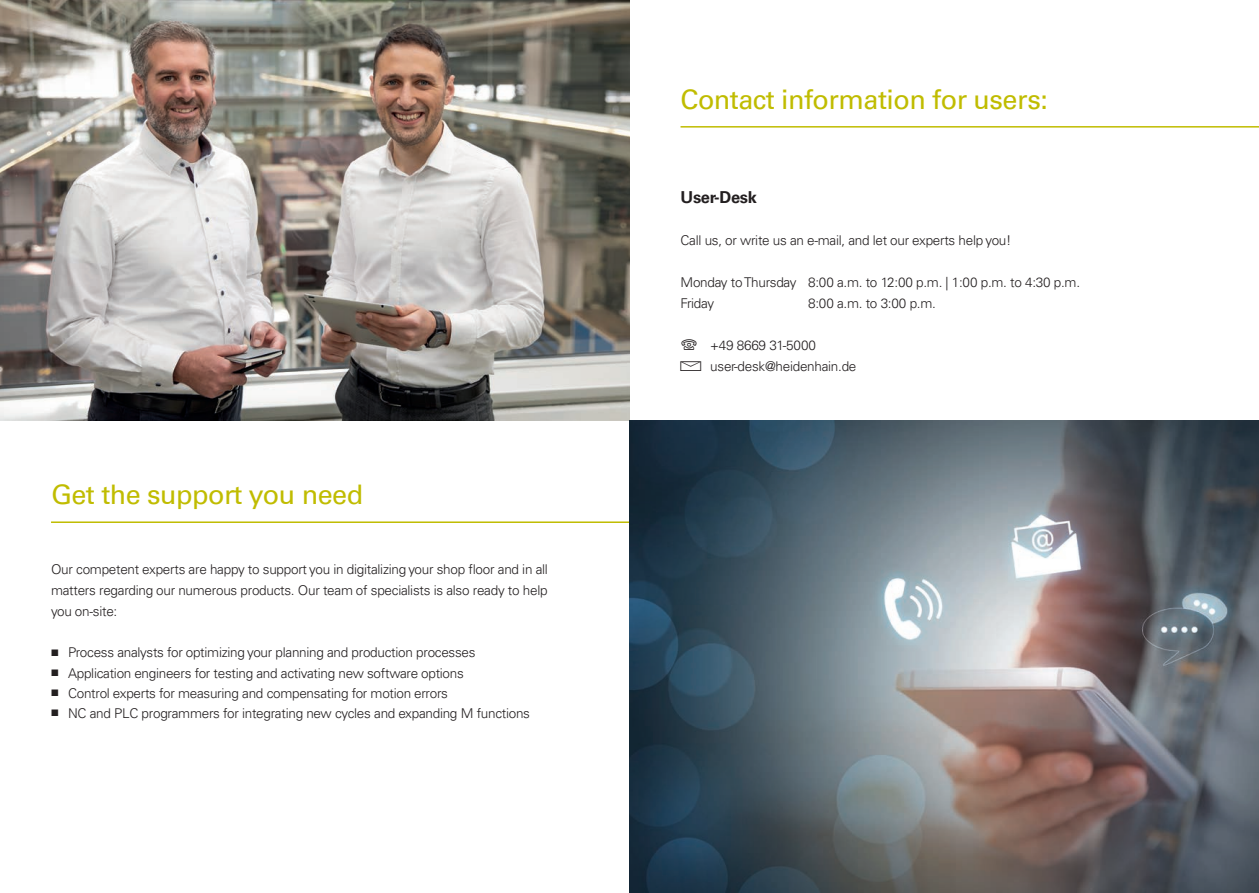
<style>
.page{position:relative;width:1259px;height:893px;background:#fff}
.page>*{position:absolute;margin:0;border:0;box-sizing:border-box;transform-origin:0 0}
.t1{font:27px "Univers LT Pro 55 Roman";letter-spacing:-.02em;color:#c0bc00}
.t2{font:700 16.5px "Univers LT Pro 65";letter-spacing:-.02em;color:#231f20}
.t3{font:300 13.5px/21px "Univers LT Pro 45";letter-spacing:-.02em;color:#231f20}
</style>
<div class="page">
<hr style="left:51px;top:521px;width:578px;height:2px;background:#c0bc00">
<hr style="left:680px;top:126px;width:579px;height:2px;background:#c0bc00">
<img style="left:0;top:0;width:629px;height:421px">
<img style="left:629px;top:421px;width:630px;height:472px">
<h1 class="t1" style="left:51px;top:476px;width:314px">Get the support you need</h1>
<p class="t3" style="left:51px;top:559px;width:498px;text-align:justify">Our competent experts are happy to support you in digitalizing your shop floor and in all matters regarding our numerous products. Our team of specialists is also ready to help you on-site:</p>
<p class="t3" style="left:68px;top:642px;width:463px;line-height:20.1px">Process analysts for optimizing your planning and production processes Application engineers for testing and activating new software options<br>Control experts for measuring and compensating for motion errors<br>NC and PLC programmers for integrating new cycles and expanding M functions</p>
<h1 class="t1" style="left:680px;top:81px;width:369px">Contact information for users:</h1>
<p class="t2" style="left:680px;top:186px;width:78px">User-Desk</p>
<p class="t3" style="left:680px;top:230px;width:332px">Call us, or write us an e-mail, and let our experts help you!</p>
<p class="t3" style="left:680px;top:272px;width:401px">Monday to Thursday 8:00 a.m. to 12:00 p.m. | 1:00 p.m. to 4:30 p.m.<br>Friday</p>
<p class="t3" style="left:808px;top:293px;width:129px">8:00 a.m. to 3:00 p.m.</p>
<p class="t3" style="left:710px;top:335px;width:148px">+49 8669 31-5000 user-desk@heidenhain.de</p>
</div>
